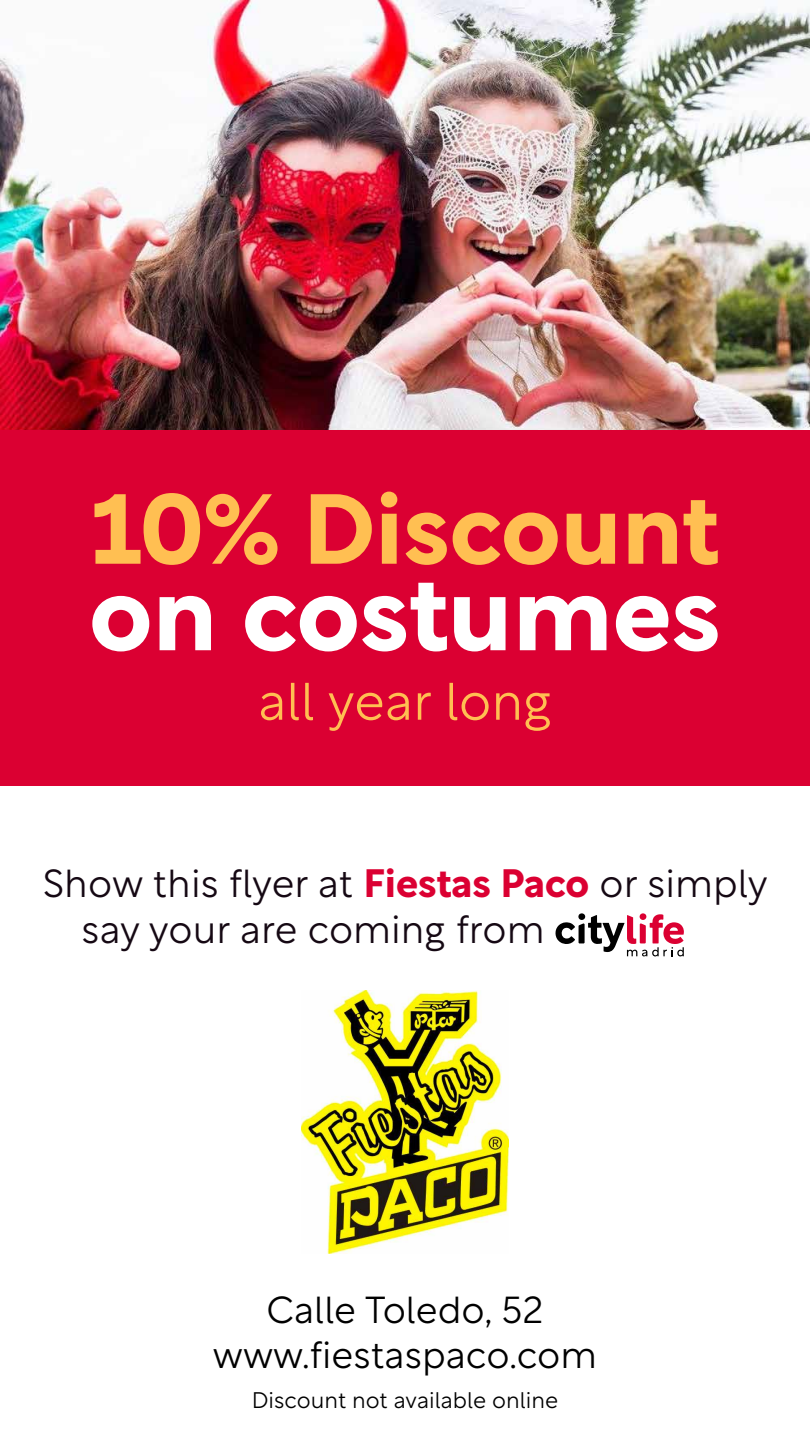
<style>
.page{position:relative;width:810px;height:1440px;background:#fff}
.page>*{position:absolute;margin:0;border:0;box-sizing:border-box;transform-origin:0 0}
.t1{font:700 103.5px "Rotunda";color:#fff}
.t2{font:700 97.5px "Rotunda";color:#ffbf52}
.t3{font:300 52.5px "Rotunda";color:#ffbf52}
.t4{font:300 38.92px/46.7px "Rotunda";color:#150813}
.t5{font:300 37.5px/45px "Rotunda";color:#000;text-align:center}
.t6{font:300 22.5px "Rotunda";color:#000}
.s1{font-weight:700;color:#db0032}
</style>
<div class="page">
<img style="left:0;top:0;width:810px;height:430px">
<div style="left:0;top:430px;width:810px;height:356px;background:#db0032"></div>
<svg style="left:555px;top:914px;width:129px;height:43px"></svg>
<div style="left:578px;top:913px;width:7px;height:7px;background:#000;border-radius:50%"></div>
<div style="left:640px;top:913px;width:6px;height:7px;background:#db0032;border-radius:50%"></div>
<img style="left:302px;top:990px;width:206px;height:264px">
<h2 class="t2" style="left:91px;top:449px;width:629px">10% Discount</h2>
<h1 class="t1" style="left:89px;top:529px;width:633px">on costumes</h1>
<h3 class="t3" style="left:258px;top:661px;width:295px">all year long</h3>
<p class="t4" style="left:82px;top:856px;width:688px;text-indent:-39px">Show this flyer at <span class="s1">Fiestas Paco</span> or simply say your are coming from</p>
<p class="t5" style="left:213px;top:1284px;width:386px">Calle Toledo, 52 www.fiestaspaco.com</p>
<p class="t6" style="left:252px;top:1382px;width:308px">Discount not available online</p>
</div>
